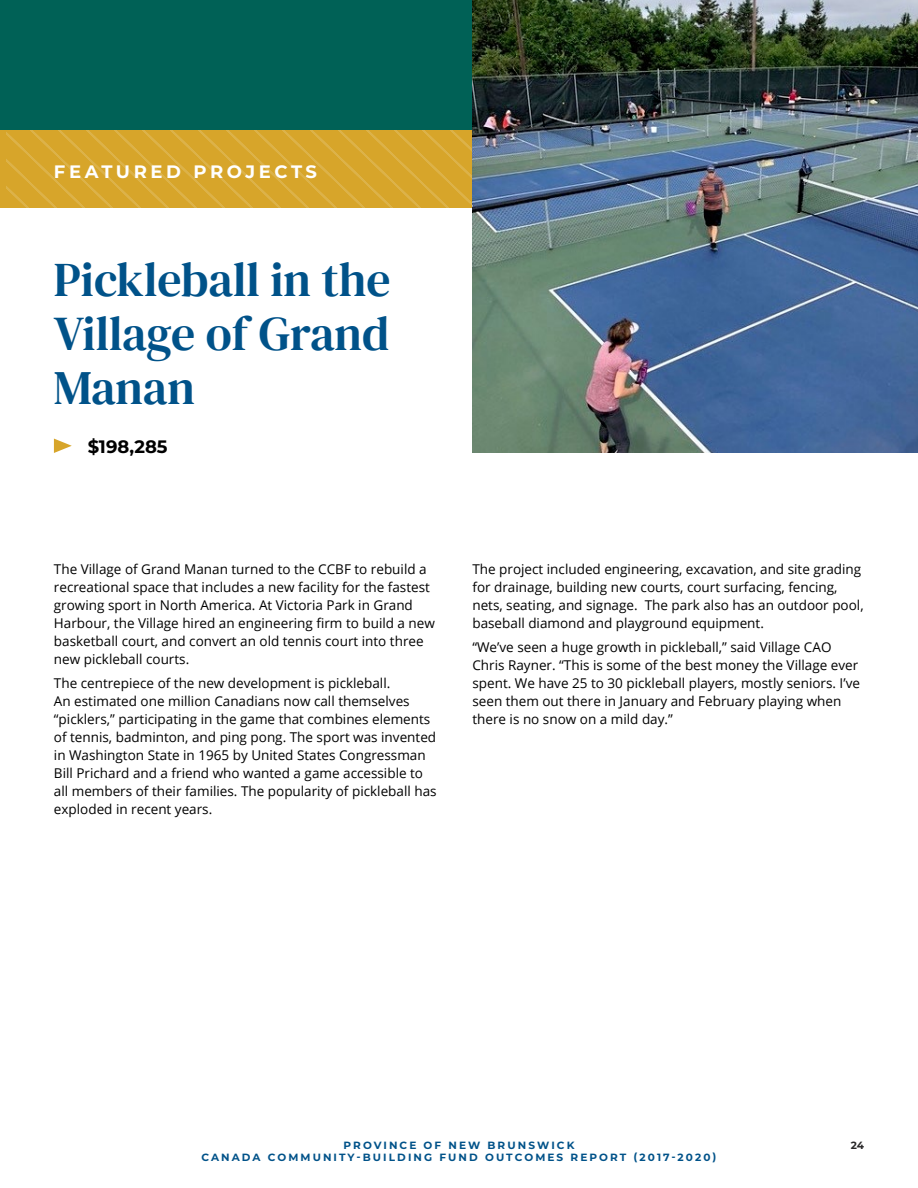
<style>
.page{position:relative;width:918px;height:1188px;background:#fff}
.page>*{position:absolute;margin:0;border:0;box-sizing:border-box;transform-origin:0 0}
.t1{font:48px/54px "DM Serif Text";color:#005289;text-align:justify}
.t2{font:700 18px "Montserrat";letter-spacing:.2em;color:#fff}
.t3{font:700 18px "Montserrat";color:#000}
.Body_Copy{font:13.5px/18px "Open Sans";color:#000}
.t4{font:700 10.5px "Montserrat";letter-spacing:.2em;color:#005289}
.t5{font:700 10.5px "Montserrat";color:#292829}
</style>
<div class="page">
<div style="left:0;top:0;width:918px;height:208px;background:#006156"></div>
<svg style="left:54px;top:439px;width:18px;height:14px"></svg>
<svg style="left:7px;top:130px;width:465px;height:78px;background:#d7a62d"></svg>
<img style="left:472px;top:0;width:446px;height:453px">
<p class="t2" style="left:54px;top:158px;width:265px">FEATURED PROJECTS</p>
<p class="t1" style="left:54px;top:253px;width:338px">Pickleball in the Village of Grand Manan</p>
<p class="t3" style="left:88px;top:434px;width:81px">$198,285</p>
<p class="Body_Copy" style="left:54px;top:559px;width:383px">The Village of Grand Manan turned to the CCBF to rebuild a recreational space that includes a new facility for the fastest growing sport in North America. At Victoria Park in Grand Harbour, the Village hired an engineering firm to build a new basketball court, and convert an old tennis court into three new pickleball courts.</p>
<p class="Body_Copy" style="left:54px;top:674px;width:384px">The centrepiece of the new development is pickleball.<br>An estimated one million Canadians now call themselves “picklers,” participating in the game that combines elements of tennis, badminton, and ping pong. The sport was invented in Washington State in 1965 by United States Congressman Bill Prichard and a friend who wanted a game accessible to all members of their families. The popularity of pickleball has exploded in recent years.</p>
<p class="Body_Copy" style="left:472px;top:559px;width:393px">The project included engineering, excavation, and site grading for drainage, building new courts, court surfacing, fencing, nets, seating, and signage. The park also has an outdoor pool, baseball diamond and playground equipment.</p>
<p class="Body_Copy" style="left:472px;top:638px;width:389px">“We’ve seen a huge growth in pickleball,” said Village CAO Chris Rayner. “This is some of the best money the Village ever spent. We have 25 to 30 pickleball players, mostly seniors. I’ve seen them out there in January and February playing when there is no snow on a mild day.”</p>
<p class="t4" style="left:344px;top:1137px;width:232px">PROVINCE OF NEW BRUNSWICK</p>
<p class="t5" style="left:851px;top:1137px;width:15px">24</p>
<p class="t4" style="left:201px;top:1150px;width:517px">CANADA COMMUNITY-BUILDING FUND OUTCOMES REPORT (2017-2020)</p>
</div>
